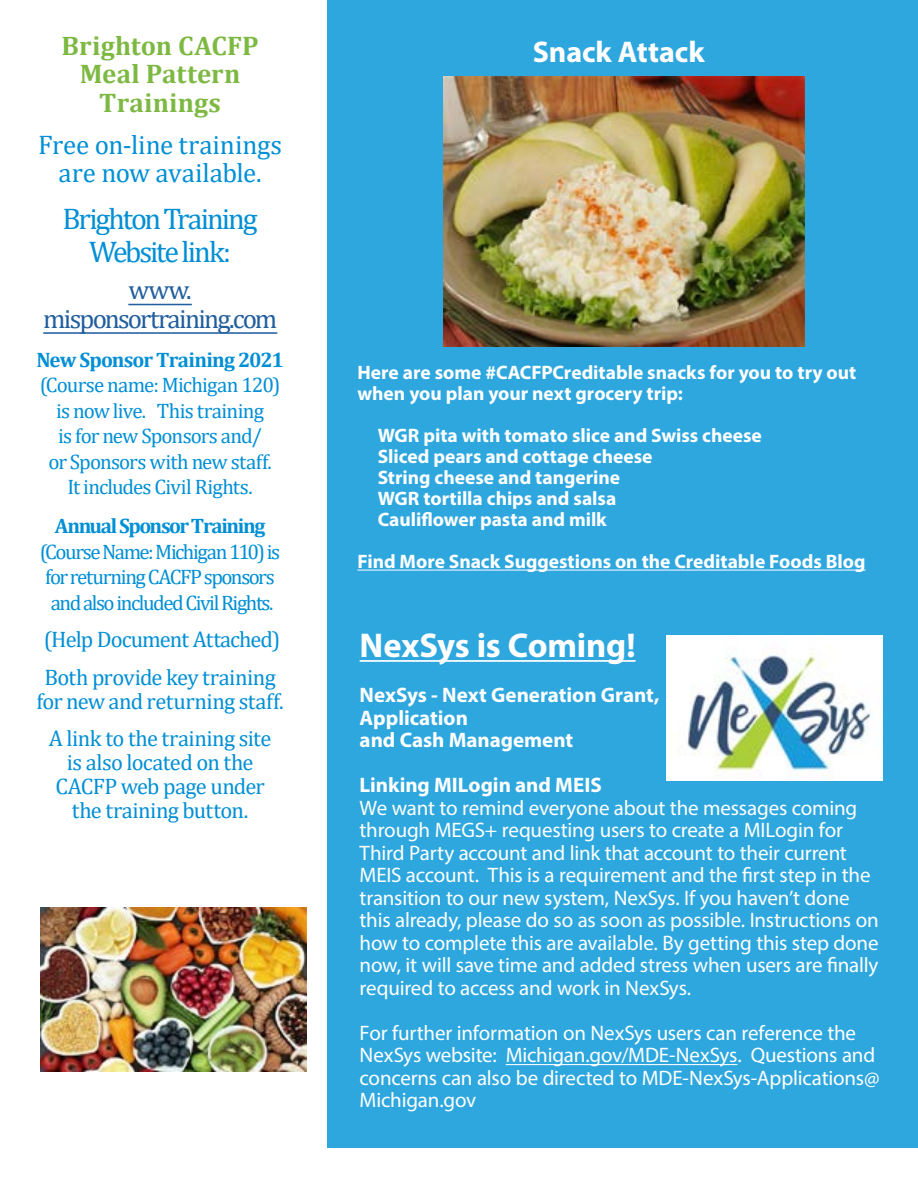
<style>
.page{position:relative;width:918px;height:1188px;background:#fff}
.page>*{position:absolute;margin:0;border:0;box-sizing:border-box;transform-origin:0 0}
.Newsletter_Title{font:700 34.5px "Myriad Pro";letter-spacing:-.005em;color:#fff}
.MainText{font:30px/33px "Cambria";letter-spacing:-.065em;color:#008fd5;text-align:center}
.t1{font:700 30px "Myriad Pro";letter-spacing:-.005em;color:#fff}
.MainText-2{font:27px/28.5px "Cambria";letter-spacing:-.005em;color:#008fd5;text-align:center}
.MainText-3{font:700 27px/28.5px "Cambria";letter-spacing:.005em;color:#7db942;text-align:center}
.MainText-4{font:27px/28.5px "Cambria";letter-spacing:-.065em;color:#215e9e;text-align:center}
.MainText-5{font:22.5px/37.5px "Cambria";letter-spacing:-.03em;color:#008fd5;text-align:center}
.Newsletter_Title-2{font:21px/22.5px "Myriad Pro";letter-spacing:-.01em;color:#fff}
.MainText-6{font:21px/25.5px "Cambria";letter-spacing:-.055em;color:#008fd5;text-align:center}
.Newsletter_Title-3{font:700 21px/22.5px "Myriad Pro";color:#fff}
.Newsletter_Title-4{font:700 19.5px/21px "Myriad Pro";color:#fff}
.s1{font-weight:700}
</style>
<div class="page">
<div style="left:327px;top:0;width:591px;height:1148px;background:#2ea7df"></div>
<img style="left:40px;top:908px;width:266px;height:164px">
<img style="left:444px;top:76px;width:361px;height:270px">
<hr style="left:357px;top:570px;width:509px;height:1px;background:#fff">
<hr style="left:360px;top:660px;width:276px;height:2px;background:#fff">
<hr style="left:506px;top:1064px;width:231px;height:1px;background:#fff">
<img style="left:666px;top:636px;width:217px;height:144px">
<hr style="left:128px;top:304px;width:64px;height:1px;background:#215e9e">
<hr style="left:43px;top:332px;width:234px;height:2px;background:#215e9e">
<p class="MainText-3" style="left:62px;top:30px;width:199px">Brighton CACFP<br>Meal Pattern<br>Trainings</p>
<p class="MainText-2" style="left:38px;top:130px;width:246px">Free on-line trainings are now available.</p>
<p class="MainText" style="left:62px;top:202px;width:197px">BrightonTraining<br>Websitelink:</p>
<p class="MainText-4" style="left:43px;top:276px;width:236px">www. misponsortraining.com</p>
<p class="MainText-6" style="left:36px;top:347px;width:249px"><span class="s1">New Sponsor Training 2021 </span>(Course name: Michigan 120) is now live. This training<br>is for new Sponsors and/<br>or Sponsors with new staff.<br>It includes Civil Rights.</p>
<p class="MainText-6" style="left:40px;top:513px;width:242px"><span class="s1">Annual Sponsor Training </span>(Course Name: Michigan 110) is for returning CACFP sponsors and also included Civil Rights.</p>
<p class="MainText-5" style="left:44px;top:621px;width:238px;text-align:left">(Help Document Attached)<br>Both provide key training</p>
<p class="MainText-5" style="left:36px;top:682px;width:249px">for new and returning staff.<br>A link to the training site</p>
<p class="MainText-5" style="left:55px;top:751px;width:211px;line-height:24px">is also located on the<br>CACFP web page under the training button.</p>
<p class="t1" style="left:533px;top:32px;width:173px">Snack Attack</p>
<p class="Newsletter_Title-4" style="left:357px;top:361px;width:500px">Here are some #CACFPCreditable snacks for you to try out when you plan your next grocery trip:</p>
<p class="Newsletter_Title-4" style="left:378px;top:424px;width:386px">WGR pita with tomato slice and Swiss cheese</p>
<p class="Newsletter_Title-4" style="left:378px;top:445px;width:276px">Sliced pears and cottage cheese</p>
<p class="Newsletter_Title-4" style="left:378px;top:466px;width:244px">String cheese and tangerine</p>
<p class="Newsletter_Title-4" style="left:378px;top:487px;width:240px">WGR tortilla chips and salsa</p>
<p class="Newsletter_Title-4" style="left:378px;top:508px;width:231px">Cauliflower pasta and milk</p>
<p class="Newsletter_Title-4" style="left:357px;top:550px;width:510px">Find More Snack Suggestions on the Creditable Foods Blog</p>
<p class="Newsletter_Title" style="left:360px;top:623px;width:277px">NexSys is Coming!</p>
<p class="Newsletter_Title-3" style="left:360px;top:683px;width:302px">NexSys - Next Generation Grant,<br>Application</p>
<p class="Newsletter_Title-3" style="left:360px;top:728px;width:215px">and Cash Management</p>
<p class="Newsletter_Title-3" style="left:360px;top:773px;width:244px">Linking MILogin and MEIS</p>
<p class="Newsletter_Title-2" style="left:360px;top:796px;width:521px">We want to remind everyone about the messages coming through MEGS+ requesting users to create a MILogin for Third Party account and link that account to their current MEIS account. This is a requirement and the first step in the transition to our new system, NexSys. If you haven’t done this already, please do so as soon as possible. Instructions on how to complete this are available. By getting this step done now, it will save time and added stress when users are finally required to access and work in NexSys.</p>
<p class="Newsletter_Title-2" style="left:360px;top:1021px;width:521px">For further information on NexSys users can reference the NexSys website: Michigan.gov/MDE-NexSys. Questions and concerns can also be directed to MDE-NexSys-Applications@ Michigan.gov</p>
</div>
